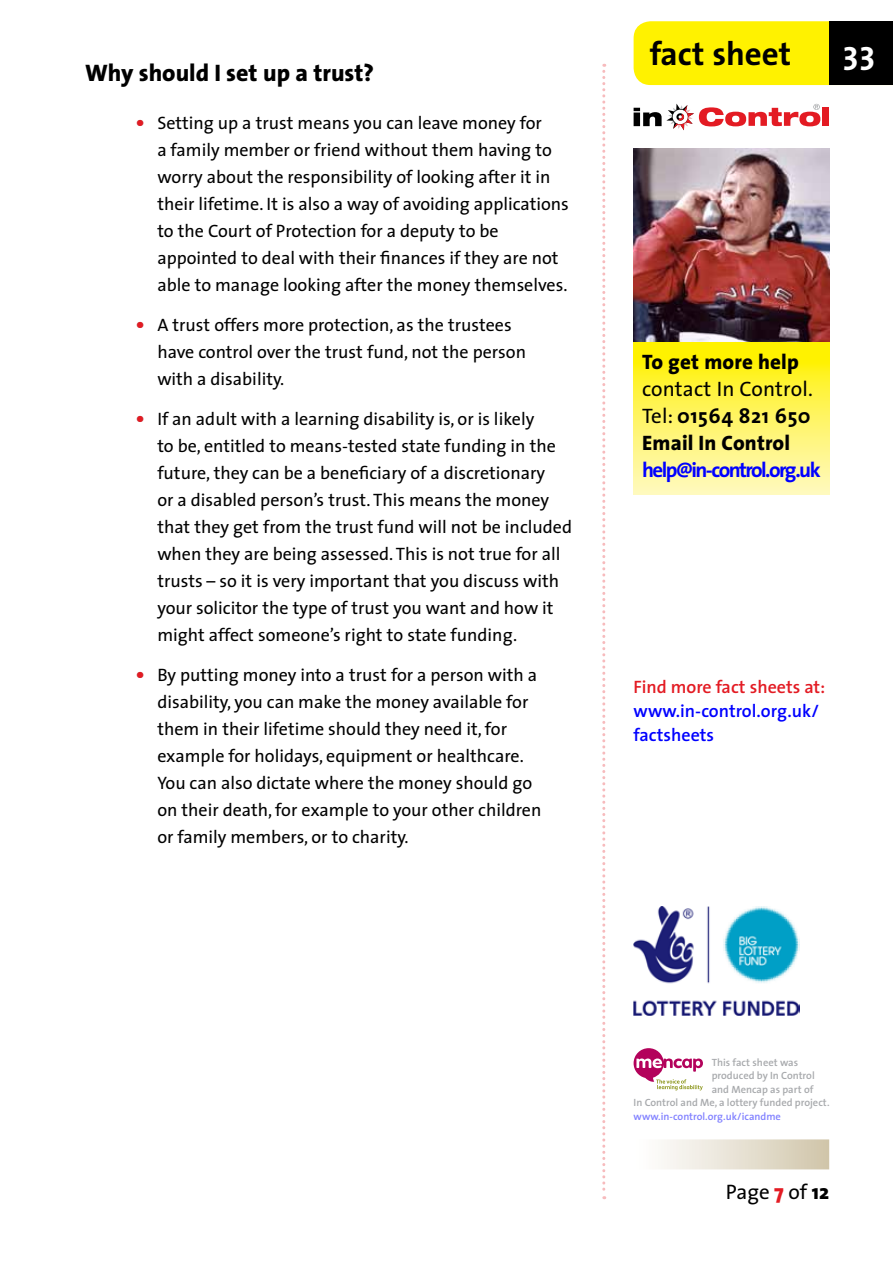
<style>
.page{position:relative;width:893px;height:1263px;background:#fff}
.page>*{position:absolute;margin:0;border:0;box-sizing:border-box;transform-origin:0 0}
.t1{font:700 33px "The Sans";color:#000}
.t2{font:700 33px "The Sans";color:#fff}
.t3{font:800 24px "The Sans";color:#000}
.t4{font:21px/27px "The Sans";color:#000;text-align:justify}
.t5{font:700 21px "The Sans";letter-spacing:-.075em;color:#00f}
.t6{font:800 21px "The Sans";letter-spacing:.01em;color:#000}
.t7{font:18px/27px "The Sans";color:#000}
.t8{font:600 18px/24px "The Sans";color:#00f}
.t9{font:600 18px "The Sans";color:#e31b23}
.t10{font:600 10.5px "The Sans";color:#a7a9ac}
.t11{font:600 10.5px "The Sans";color:#8080ff}
.s1{font-family:"Chevin";font-weight:300;color:#a7a9ac}
.s2{font-weight:700}
.s3{font-weight:800}
.s4{font-weight:800;color:#e31b23}
</style>
<div class="page">
<svg style="left:602px;top:64px;width:3px;height:1135px"></svg>
<div style="left:634px;top:21px;width:195px;height:64px;background:#fff200"></div>
<div style="left:650px;top:41px;width:142px;height:24px;background:#fff200"></div>
<div style="left:829px;top:21px;width:64px;height:64px;background:#000"></div>
<div style="left:823px;top:107px;width:6px;height:19px;background:#e31b23"></div>
<svg style="left:634px;top:104px;width:186px;height:26px"></svg>
<svg style="left:634px;top:341px;width:195px;height:153px;background:#fef35e"></svg>
<img style="left:634px;top:149px;width:195px;height:192px">
<div style="left:634px;top:1139px;width:195px;height:30px;background:linear-gradient(to right,#fff,#d1c6ab)"></div>
<svg style="left:634px;top:1048px;width:69px;height:42px"></svg>
<img style="left:634px;top:907px;width:166px;height:109px">
<h2 class="t3" style="left:85px;top:53px;width:290px">Why should I set up a trust?</h2>
<p class="t7" style="left:157px;top:109px;width:413px;text-indent:-21px"><span class="s1">•</span> Setting up a trust means you can leave money for<br>a family member or friend without them having to worry about the responsibility of looking after it in their lifetime. It is also a way of avoiding applications to the Court of Protection for a deputy to be appointed to deal with their finances if they are not able to manage looking after the money themselves.</p>
<p class="t7" style="left:157px;top:311px;width:370px;text-indent:-21px"><span class="s1">•</span> A trust offers more protection, as the trustees have control over the trust fund, not the person with a disability.</p>
<p class="t7" style="left:157px;top:405px;width:416px;text-indent:-21px"><span class="s1">•</span> If an adult with a learning disability is, or is likely<br>to be, entitled to means-tested state funding in the future, they can be a beneficiary of a discretionary<br>or a disabled person’s trust. This means the money that they get from the trust fund will not be included when they are being assessed. This is not true for all trusts – so it is very important that you discuss with your solicitor the type of trust you want and how it might affect someone’s right to state funding.</p>
<p class="t7" style="left:157px;top:660px;width:386px;text-indent:-21px"><span class="s1">•</span> By putting money into a trust for a person with a disability, you can make the money available for them in their lifetime should they need it, for example for holidays, equipment or healthcare.<br>You can also dictate where the money should go on their death, for example to your other children or family members, or to charity.</p>
<h1 class="t1" style="left:650px;top:26px;width:143px">fact sheet</h1>
<h1 class="t2" style="left:843px;top:25px;width:33px">33</h1>
<p class="t6" style="left:642px;top:344px;width:158px">To get more help</p>
<p class="t4" style="left:642px;top:375px;width:172px">contact In Control.<br>Tel: <span class="s2">01564 821 650<br></span><span class="s3">Email In Control</span></p>
<p class="t5" style="left:642px;top:453px;width:180px">help@in-control.org.uk</p>
<p class="t9" style="left:634px;top:672px;width:193px">Find more fact sheets at:</p>
<p class="t8" style="left:634px;top:699px;width:187px">www.in-control.org.uk/ factsheets</p>
<p class="t10" style="left:712px;top:1053px;width:88px">This fact sheet was</p>
<p class="t10" style="left:712px;top:1067px;width:105px">produced by In Control</p>
<p class="t10" style="left:712px;top:1080px;width:103px">and Mencap as part of</p>
<p class="t10" style="left:634px;top:1094px;width:198px">In Control and Me, a lottery funded project.</p>
<p class="t11" style="left:634px;top:1107px;width:149px">www.in-control.org.uk/icandme</p>
<p class="t4" style="left:726px;top:1178px;width:105px">Page <span class="s4">7</span> of <span class="s3">12</span></p>
</div>
